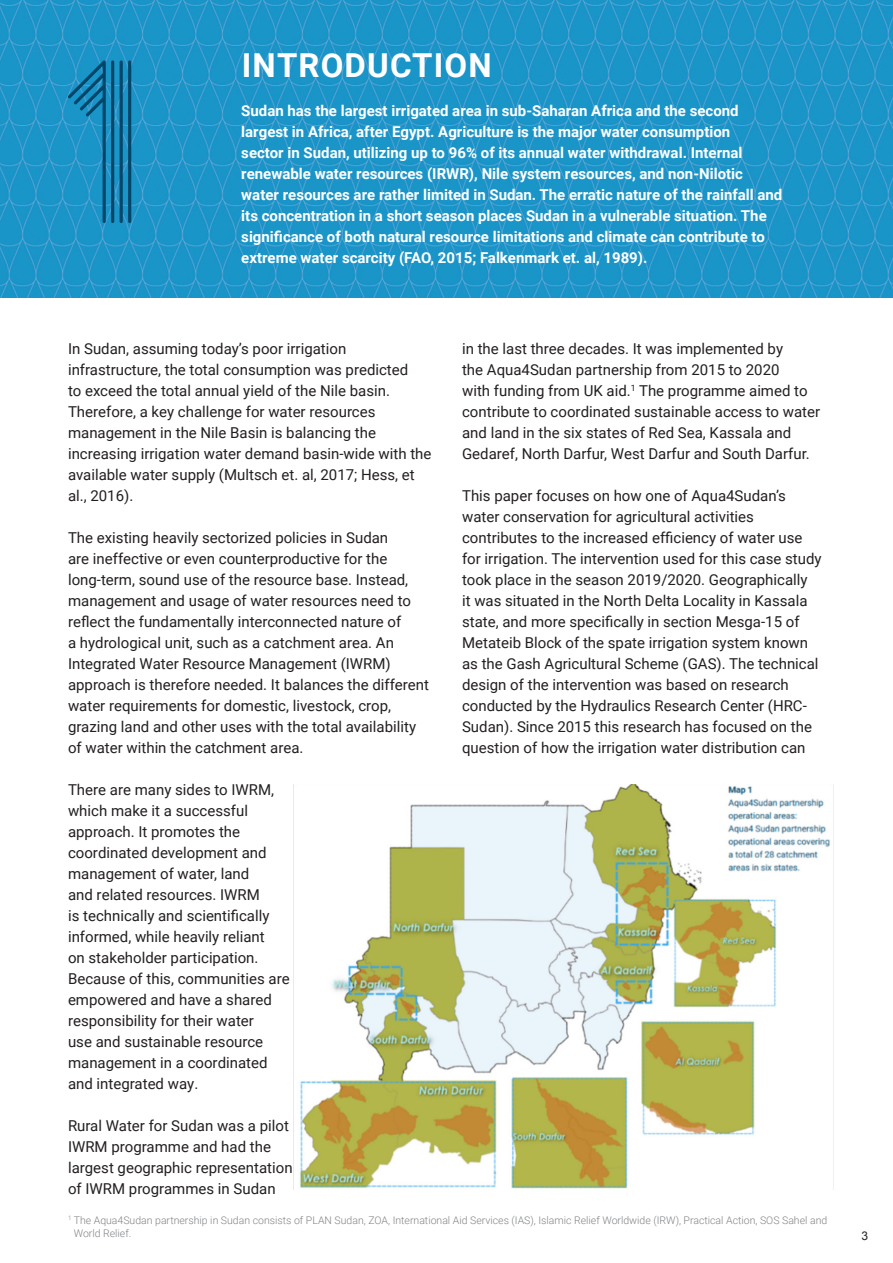
<style>
.page{position:relative;width:893px;height:1263px;background:#fff}
.page>*{position:absolute;margin:0;border:0;box-sizing:border-box;transform-origin:0 0}
.t1{font:700 33px "Roboto";letter-spacing:.035em;color:#fff}
.t2{font:15px/21px "Roboto";color:#231f20}
.t3{font:700 15px/21px "Roboto";color:#fff}
.t4{font:12px "Arial";color:#231f20}
.t5{font:300 10.5px/13.5px "Roboto";color:#808285}
</style>
<div class="page">
<img style="left:0;top:0;width:893px;height:297px">
<hr style="left:128px;top:60px;width:3px;height:163px;background:#00466b;border-radius:2px">
<hr style="left:120px;top:60px;width:3px;height:163px;background:#00466b;border-radius:2px">
<hr style="left:111px;top:60px;width:3px;height:163px;background:#00466b;border-radius:2px">
<svg style="left:68px;top:60px;width:38px;height:163px;background:#1a89b9"></svg>
<img style="left:299px;top:785px;width:535px;height:404px">
<h1 class="t1" style="left:242px;top:42px;width:251px">INTRODUCTION</h1>
<p class="t3" style="left:241px;top:100px;width:543px">Sudan has the largest irrigated area in sub-Saharan Africa and the second largest in Africa, after Egypt. Agriculture is the major water consumption<br>sector in Sudan, utilizing up to 96% of its annual water withdrawal. Internal renewable water resources (IRWR), Nile system resources, and non-Nilotic water resources are rather limited in Sudan. The erratic nature of the rainfall and its concentration in a short season places Sudan in a vulnerable situation. The significance of both natural resource limitations and climate can contribute to extreme water scarcity (FAO, 2015; Falkenmark et. al, 1989).</p>
<p class="t2" style="left:68px;top:338px;width:365px">In Sudan, assuming today’s poor irrigation infrastructure, the total consumption was predicted<br>to exceed the total annual yield of the Nile basin.<br>Therefore, a key challenge for water resources management in the Nile Basin is balancing the increasing irrigation water demand basin-wide with the available water supply (Multsch et. al, 2017; Hess, et al., 2016).</p>
<p class="t2" style="left:68px;top:527px;width:363px">The existing heavily sectorized policies in Sudan<br>are ineffective or even counterproductive for the long-term, sound use of the resource base. Instead, management and usage of water resources need to reflect the fundamentally interconnected nature of<br>a hydrological unit, such as a catchment area. An Integrated Water Resource Management (IWRM) approach is therefore needed. It balances the different water requirements for domestic, livestock, crop, grazing land and other uses with the total availability of water within the catchment area.</p>
<p class="t2" style="left:68px;top:779px;width:223px">There are many sides to IWRM, which make it a successful approach. It promotes the coordinated development and management of water, land<br>and related resources. IWRM<br>is technically and scientifically informed, while heavily reliant<br>on stakeholder participation.<br>Because of this, communities are empowered and have a shared responsibility for their water<br>use and sustainable resource management in a coordinated and integrated way.</p>
<p class="t2" style="left:68px;top:1115px;width:226px">Rural Water for Sudan was a pilot<br>IWRM programme and had the largest geographic representation of IWRM programmes in Sudan</p>
<p class="t2" style="left:462px;top:338px;width:360px">in the last three decades. It was implemented by<br>the Aqua4Sudan partnership from 2015 to 2020<br>with funding from UK aid.<sup>1</sup> The programme aimed to contribute to coordinated sustainable access to water and land in the six states of Red Sea, Kassala and Gedaref, North Darfur, West Darfur and South Darfur.</p>
<p class="t2" style="left:462px;top:485px;width:361px">This paper focuses on how one of Aqua4Sudan’s water conservation for agricultural activities contributes to the increased efficiency of water use for irrigation. The intervention used for this case study took place in the season 2019/2020. Geographically<br>it was situated in the North Delta Locality in Kassala state, and more specifically in section Mesga-15 of Metateib Block of the spate irrigation system known as the Gash Agricultural Scheme (GAS). The technical design of the intervention was based on research conducted by the Hydraulics Research Center (HRC-Sudan). Since 2015 this research has focused on the question of how the irrigation water distribution can</p>
<p class="t5" style="left:74px;top:1213px;width:755px;text-indent:-6px"><sup>1</sup> The Aqua4Sudan partnership in Sudan consists of PLAN Sudan, ZOA, International Aid Services (IAS), Islamic Relief Worldwide (IRW), Practical Action, SOS Sahel and<br>World Relief.</p>
<p class="t4" style="left:861px;top:1228px;width:8px">3</p>
</div>
